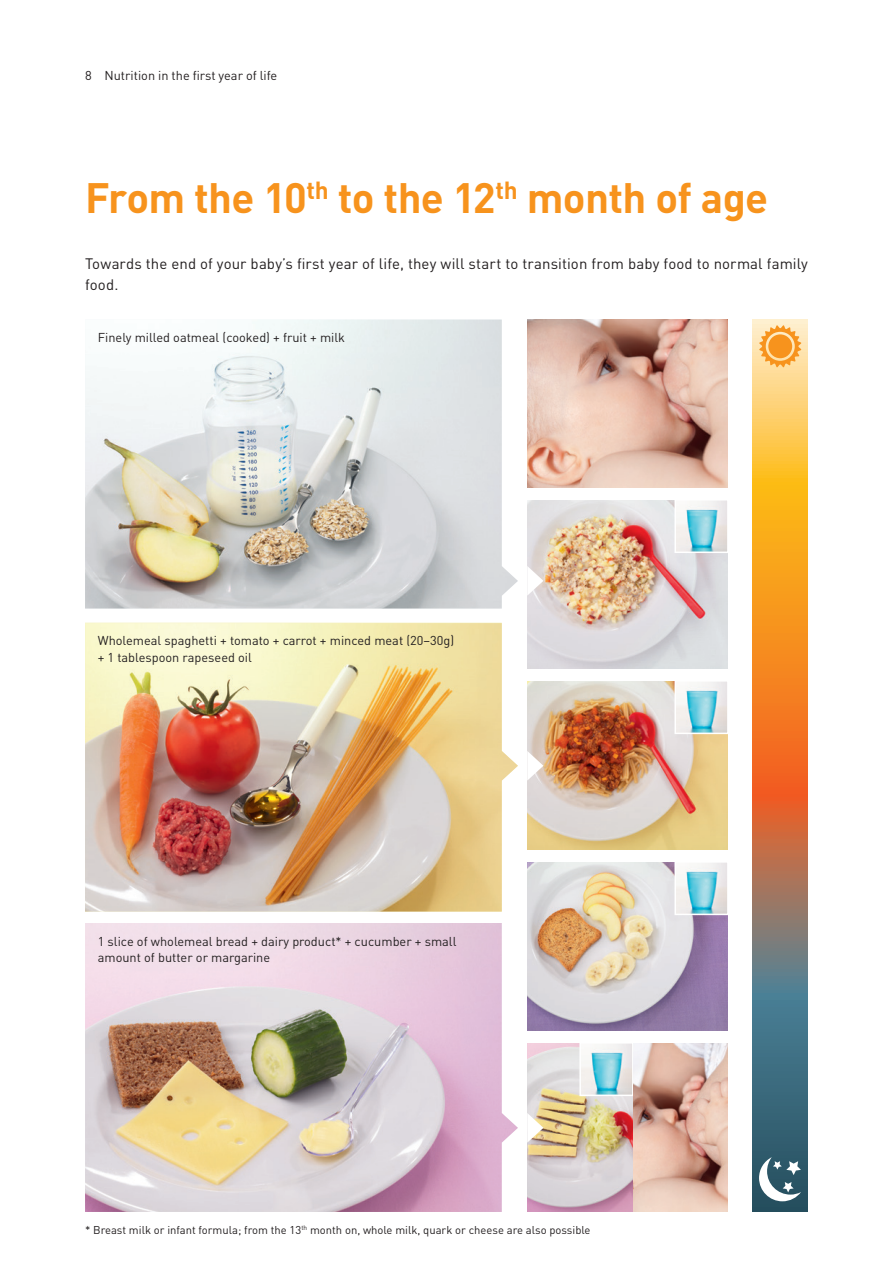
<style>
.page{position:relative;width:893px;height:1263px;background:#fff}
.page>*{position:absolute;margin:0;border:0;box-sizing:border-box;transform-origin:0 0}
.t1{font:700 42px "DINOT";letter-spacing:-.015em;color:#f7931d}
.t2{font:15px/21px "DINOT";letter-spacing:.005em;color:#231f20}
.t3{font:12.75px/16.5px "DINOT";color:#231f20}
.t4{font:11.25px "DINOT";color:#231f20}
</style>
<div class="page">
<img style="left:85px;top:320px;width:433px;height:288px">
<img style="left:85px;top:623px;width:433px;height:288px">
<img style="left:85px;top:923px;width:433px;height:289px">
<svg style="left:753px;top:320px;width:55px;height:892px;background:#b8894e"></svg>
<svg style="left:759px;top:325px;width:42px;height:42px"></svg>
<div style="left:768px;top:334px;width:24px;height:24px;background:#f7931d;border-radius:50%"></div>
<svg style="left:759px;top:1157px;width:42px;height:44px"></svg>
<img style="left:527px;top:320px;width:200px;height:168px">
<img style="left:527px;top:501px;width:200px;height:168px">
<img style="left:527px;top:863px;width:200px;height:168px">
<img style="left:527px;top:682px;width:200px;height:168px">
<img style="left:527px;top:1044px;width:200px;height:168px">
<svg style="left:674px;top:500px;width:54px;height:54px"></svg>
<svg style="left:674px;top:681px;width:54px;height:54px"></svg>
<svg style="left:674px;top:862px;width:54px;height:54px"></svg>
<svg style="left:579px;top:1043px;width:55px;height:54px"></svg>
<svg style="left:527px;top:1113px;width:16px;height:30px"></svg>
<svg style="left:527px;top:751px;width:16px;height:29px"></svg>
<svg style="left:527px;top:566px;width:16px;height:30px"></svg>
<p class="t3" style="left:85px;top:66px;width:194px">8 Nutrition in the first year of life</p>
<h1 class="t1" style="left:85px;top:169px;width:685px">From the 10<sup>th</sup> to the 12<sup>th</sup> month of age</h1>
<p class="t2" style="left:85px;top:252px;width:724px">Towards the end of your baby’s first year of life, they will start to transition from baby food to normal family food.</p>
<p class="t3" style="left:98px;top:329px;width:249px">Finely milled oatmeal (cooked) + fruit + milk</p>
<p class="t3" style="left:98px;top:632px;width:358px">Wholemeal spaghetti + tomato + carrot + minced meat (20–30g) + 1 tablespoon rapeseed oil</p>
<p class="t3" style="left:98px;top:932px;width:360px">1 slice of wholemeal bread + dairy product* + cucumber + small amount of butter or margarine</p>
<p class="t4" style="left:85px;top:1222px;width:507px">* Breast milk or infant formula; from the 13<sup>th</sup> month on, whole milk, quark or cheese are also possible</p>
</div>
